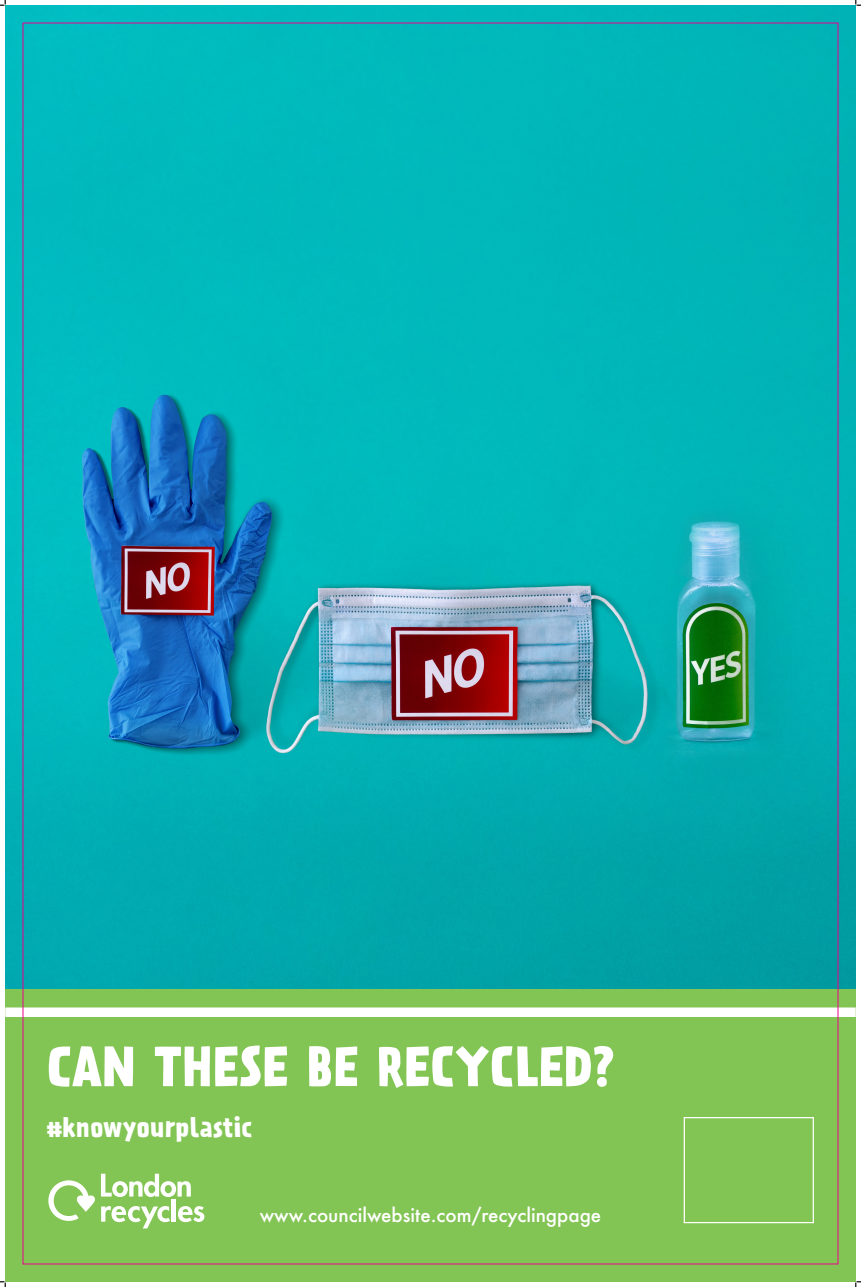
<style>
.page{position:relative;width:861px;height:1287px;background:#fff}
.page>*{position:absolute;margin:0;border:0;box-sizing:border-box;transform-origin:0 0}
.t1{font:700 50px "Prater Sans OT";color:#fff}
.t2{font:700 25px "Prater Sans OT";color:#fff}
.t3{font:500 18.75px "Futura";color:#fff}
</style>
<div class="page">
<img style="left:5px;top:5px;width:851px;height:984px">
<div style="left:5px;top:989px;width:851px;height:292px;background:#83c555"></div>
<div style="left:5px;top:1007px;width:851px;height:9px;background:#fff"></div>
<div style="left:684px;top:1116px;width:130px;height:106px;border:1px solid #fff"></div>
<svg style="left:48px;top:1180px;width:47px;height:40px"></svg>
<svg style="left:101px;top:1206px;width:69px;height:22px"></svg>
<hr style="left:172px;top:1198px;width:4px;height:23px;background:#fff">
<svg style="left:178px;top:1206px;width:26px;height:15px"></svg>
<svg style="left:101px;top:1173px;width:90px;height:23px"></svg>
<svg style="left:0;top:0;width:6px;height:6px"></svg>
<svg style="left:0;top:1281px;width:6px;height:5px"></svg>
<svg style="left:855px;top:0;width:6px;height:6px"></svg>
<svg style="left:855px;top:1281px;width:6px;height:5px"></svg>
<p class="t1" style="left:47px;top:1033px;width:570px">CAN THESE BE RECYCLED?</p>
<p class="t2" style="left:47px;top:1110px;width:207px">#knowyourplastic</p>
<p class="t3" style="left:260px;top:1202px;width:343px">www.councilwebsite.com/recyclingpage</p>
</div>
